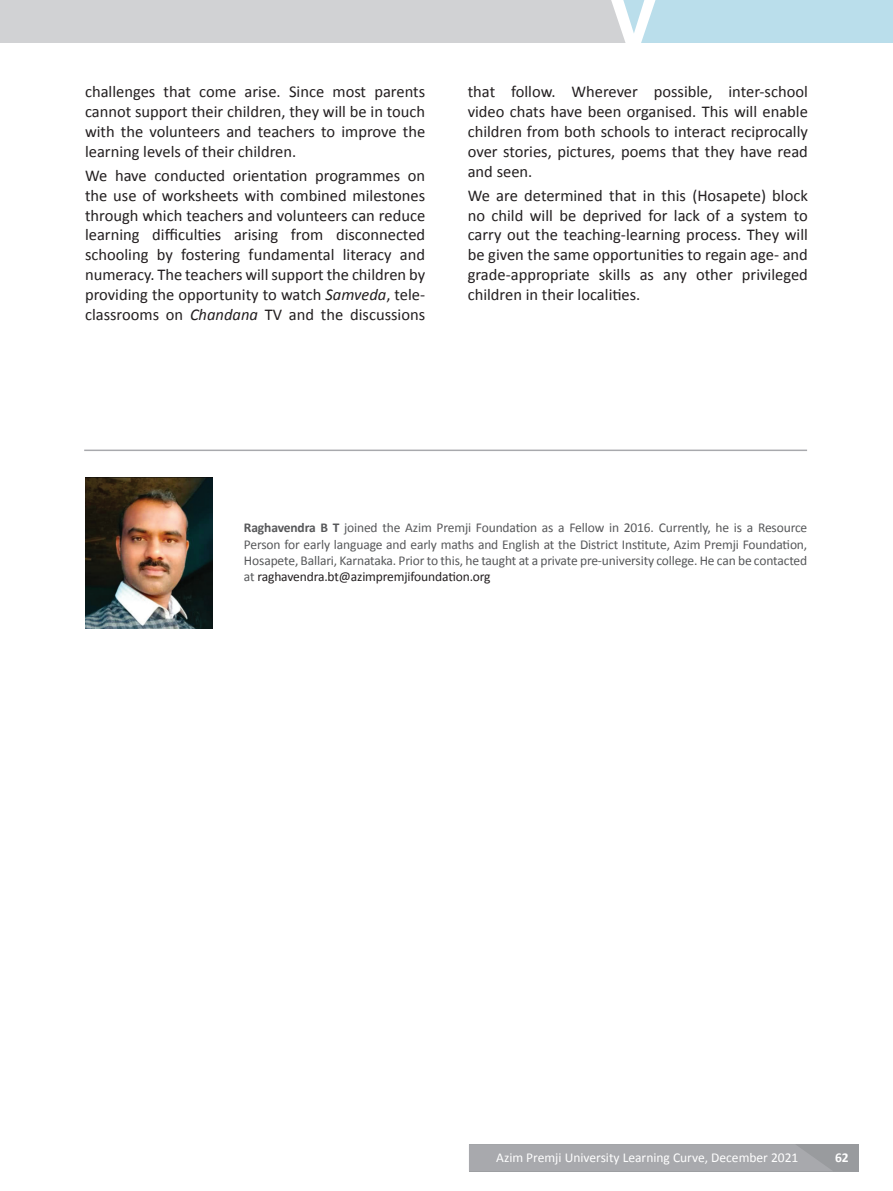
<style>
.page{position:relative;width:893px;height:1191px;background:#fff}
.page>*{position:absolute;margin:0;border:0;box-sizing:border-box;transform-origin:0 0}
.t1{font:16.5px/19.8px "Calibri";color:#231f20;text-align:justify}
.t2{font:13.5px/16.2px "Calibri";letter-spacing:-.01em;color:#57585a;text-align:justify}
.t3{font:13.5px "Calibri";color:#fff}
.t4{font:700 13.5px "Calibri";color:#fff}
.s1{font-style:italic}
.s2{font-weight:700}
.s3{color:#231f20}
</style>
<div class="page">
<div style="left:0;top:0;width:893px;height:43px;background:#d1d2d4"></div>
<svg style="left:611px;top:0;width:282px;height:43px"></svg>
<hr style="left:84px;top:449px;width:723px;height:2px;background:#a8a9ad">
<img style="left:85px;top:478px;width:127px;height:150px">
<div style="left:469px;top:1144px;width:390px;height:27px;background:#999b9e"></div>
<div style="left:469px;top:1144px;width:363px;height:27px;background:#a8a9ad"></div>
<p class="t1" style="left:85px;top:82px;width:342px">challenges that come arise. Since most parents cannot support their children, they will be in touch with the volunteers and teachers to improve the learning levels of their children.</p>
<p class="t1" style="left:85px;top:166px;width:342px">We have conducted orientation programmes on the use of worksheets with combined milestones through which teachers and volunteers can reduce learning difficulties arising from disconnected schooling by fostering fundamental literacy and numeracy. The teachers will support the children by providing the opportunity to watch <span class="s1">Samveda</span>, tele&shy;classrooms on <span class="s1">Chandana</span> TV and the discussions</p>
<p class="t1" style="left:468px;top:82px;width:342px">that follow. Wherever possible, inter-school video chats have been organised. This will enable children from both schools to interact reciprocally over stories, pictures, poems that they have read and seen.</p>
<p class="t1" style="left:468px;top:185px;width:342px">We are determined that in this (Hosapete) block no child will be deprived for lack of a system to carry out the teaching-learning process. They will be given the same opportunities to regain age- and grade-appropriate skills as any other privileged children in their localities.</p>
<p class="t2" style="left:244px;top:520px;width:565px"><span class="s2">Raghavendra B T</span> joined the Azim Premji Foundation as a Fellow in 2016. Currently, he is a Resource Person for early language and early maths and English at the District Institute, Azim Premji Foundation, Hosapete, Ballari, Karnataka. Prior to this, he taught at a private pre-university college. He can be contacted at <span class="s3">raghavendra.bt@azimpremjifoundation.org</span></p>
<p class="t3" style="left:496px;top:1148px;width:304px">Azim Premji University Learning Curve, December 2021</p>
<p class="t4" style="left:835px;top:1149px;width:15px">62</p>
</div>
